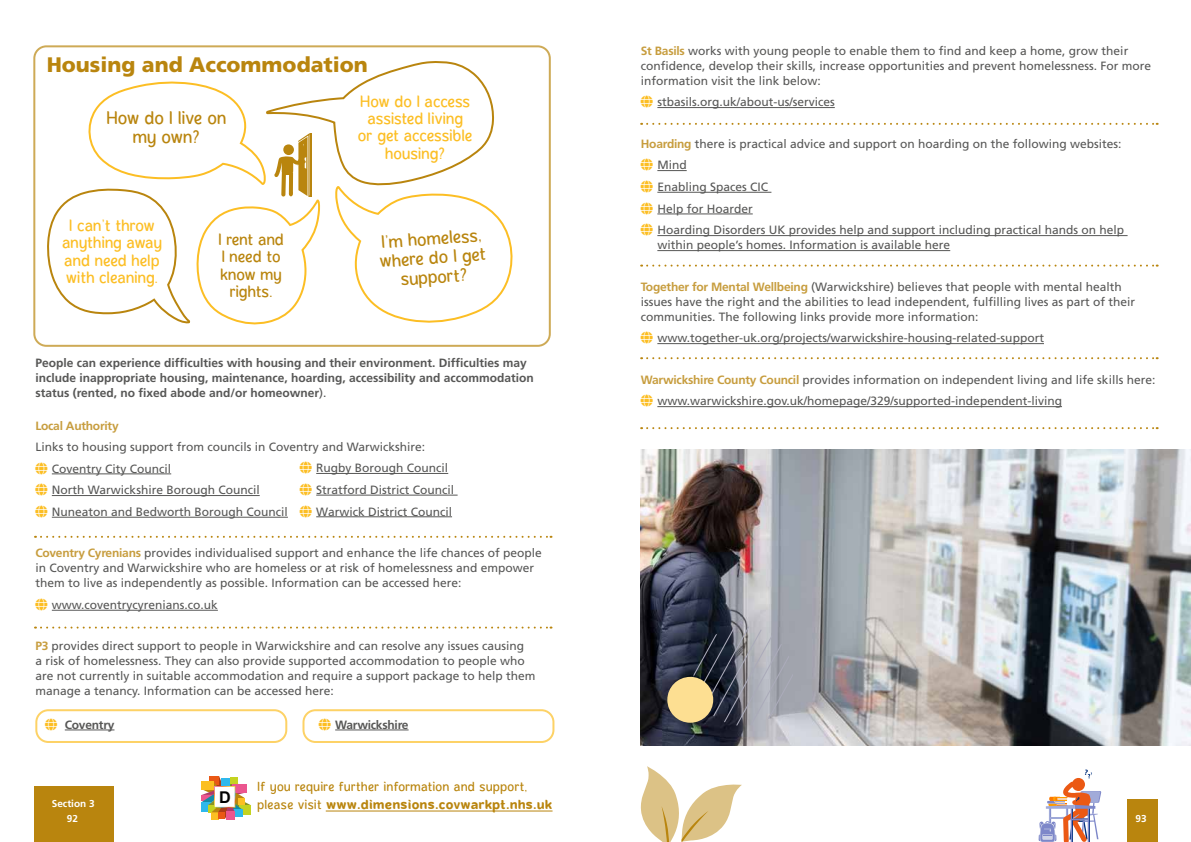
<style>
.page{position:relative;width:1191px;height:842px;background:#fff}
.page>*{position:absolute;margin:0;border:0;box-sizing:border-box;transform-origin:0 0}
.t1{font:21.5px/19.4px "Banda Niera";letter-spacing:-.03em;color:#b9850e;text-align:center}
.t2{font:21.3px/19.2px "Banda Niera";color:#b9850e;text-align:center}
.t3{font:900 21px "Frutiger";color:#b9850e}
.t4{font:19.4px/17.4px "Banda Niera";letter-spacing:-.03em;color:#fcbe24;text-align:center}
.t5{font:19.4px/17.4px "Banda Niera";letter-spacing:-.04em;color:#b9850e;text-align:center}
.t6{font:700 16.2px "Arial";color:#000}
.t7{font:15.5px/18.6px "Banda Niera";letter-spacing:-.01em;color:#b9850e}
.t8{font:12px/15px "Frutiger";color:#575756}
.t9{font:700 12px/15px "Frutiger";color:#575756}
.t10{font:700 12px "Frutiger";letter-spacing:-.02em;color:#575756}
.t11{font:700 12px "Frutiger";letter-spacing:-.02em;color:#c79d3e}
.t12{font:700 10px/14.8px "Frutiger";color:#fff;text-align:center}
.s1{font-weight:400}
.s2{color:#fcbe24}
.s3{font-weight:700;color:#c79d3e}
.s4{font-weight:700}
</style>
<div class="page">
<div style="left:34px;top:787px;width:80px;height:55px;background:#b9850e"></div>
<svg style="left:640px;top:766px;width:102px;height:76px"></svg>
<hr style="left:657px;top:107px;width:177px;height:1px;background:#575756">
<hr style="left:657px;top:192px;width:114px;height:1px;background:#575756">
<hr style="left:657px;top:214px;width:95px;height:1px;background:#575756">
<hr style="left:657px;top:235px;width:470px;height:1px;background:#575756">
<hr style="left:657px;top:250px;width:293px;height:1px;background:#575756">
<hr style="left:657px;top:343px;width:387px;height:1px;background:#575756">
<hr style="left:657px;top:406px;width:405px;height:1px;background:#575756">
<svg style="left:641px;top:123px;width:516px;height:2px"></svg>
<svg style="left:641px;top:357px;width:516px;height:2px"></svg>
<svg style="left:641px;top:427px;width:516px;height:2px"></svg>
<svg style="left:641px;top:265px;width:516px;height:2px"></svg>
<img style="left:640px;top:450px;width:551px;height:296px">
<div style="left:1127px;top:799px;width:30px;height:43px;background:#b9850e"></div>
<svg style="left:35px;top:536px;width:516px;height:2px"></svg>
<svg style="left:35px;top:627px;width:516px;height:2px"></svg>
<div style="left:33px;top:45px;width:518px;height:302px;border:2px solid #ceaa56;border-radius:12px"></div>
<hr style="left:52px;top:474px;width:119px;height:1px;background:#575756">
<hr style="left:52px;top:495px;width:208px;height:1px;background:#575756">
<hr style="left:52px;top:517px;width:236px;height:1px;background:#575756">
<hr style="left:52px;top:610px;width:166px;height:1px;background:#575756">
<hr style="left:316px;top:473px;width:132px;height:1px;background:#575756">
<hr style="left:316px;top:495px;width:141px;height:1px;background:#575756">
<hr style="left:316px;top:516px;width:136px;height:1px;background:#575756">
<div style="left:35px;top:709px;width:252px;height:34px;border:2px solid #fdd266;border-radius:12px"></div>
<div style="left:302px;top:709px;width:252px;height:34px;border:2px solid #fdd266;border-radius:12px"></div>
<hr style="left:65px;top:730px;width:49px;height:1px;background:#575756">
<hr style="left:335px;top:730px;width:73px;height:1px;background:#575756">
<svg style="left:1038px;top:769px;width:63px;height:73px"></svg>
<svg style="left:693px;top:627px;width:100px;height:98px;background:#71757f"></svg>
<div style="left:667px;top:677px;width:46px;height:46px;background:#fddf92;border-radius:50%"></div>
<svg style="left:47px;top:61px;width:466px;height:264px"></svg>
<hr style="left:310px;top:133px;width:2px;height:64px;background:#b9850e">
<hr style="left:326px;top:811px;width:226px;height:1px;background:#b9850e">
<div style="left:211px;top:812px;width:8px;height:8px;background:#fcbf22"></div>
<div style="left:226px;top:811px;width:8px;height:9px;background:#eb568f"></div>
<svg style="left:201px;top:776px;width:50px;height:43px"></svg>
<svg style="left:657px;top:170px;width:29px;height:1px"></svg>
<h3 class="t3" style="left:47px;top:52px;width:323px">Housing and Accommodation</h3>
<h1 class="t1" style="left:106px;top:109px;width:122px">How do I live on my own?</h1>
<h3 class="t4" style="left:62px;top:217px;width:102px">I can’t throw anything away and need help with cleaning.</h3>
<h3 class="t5" style="left:218px;top:231px;width:68px">I rent and<br>I need to know my rights.</h3>
<h3 class="t4" style="left:357px;top:93px;width:117px">How do I access assisted living or get accessible housing?</h3>
<h2 class="t2" style="left:377px;top:233px;width:109px;rotate:-4deg">I’m homeless, where do I get support?</h2>
<p class="t9" style="left:35px;top:355px;width:500px">People can experience difficulties with housing and their environment. Difficulties may include inappropriate housing, maintenance, hoarding, accessibility and accommodation status (rented, no fixed abode and/or homeowner<span class="s1">).</span></p>
<p class="t11" style="left:35px;top:419px;width:85px">Local Authority</p>
<p class="t8" style="left:35px;top:439px;width:391px">Links to housing support from councils in Coventry and Warwickshire:</p>
<p class="t8" style="left:35px;top:461px;width:137px"><span class="s2">●□</span> Coventry City Council</p>
<p class="t8" style="left:35px;top:483px;width:226px"><span class="s2">●□</span> North Warwickshire Borough Council</p>
<p class="t8" style="left:35px;top:504px;width:254px"><span class="s2">●□</span> Nuneaton and Bedworth Borough Council</p>
<p class="t8" style="left:35px;top:546px;width:508px"><span class="s3">Coventry Cyrenians</span> provides individualised support and enhance the life chances of people in Coventry and Warwickshire who are homeless or at risk of homelessness and empower them to live as independently as possible. Information can be accessed here:</p>
<p class="t8" style="left:35px;top:597px;width:184px"><span class="s2">●□</span> www.coventrycyrenians.co.uk</p>
<p class="t8" style="left:35px;top:639px;width:502px"><span class="s3">P3</span> provides direct support to people in Warwickshire and can resolve any issues causing<br>a risk of homelessness. They can also provide supported accommodation to people who are not currently in suitable accommodation and require a support package to help them manage a tenancy. Information can be accessed here:</p>
<p class="t8" style="left:300px;top:460px;width:150px"><span class="s2">●□</span> Rugby Borough Council</p>
<p class="t8" style="left:300px;top:482px;width:156px"><span class="s2">●□</span> Stratford District Council</p>
<p class="t8" style="left:300px;top:504px;width:154px"><span class="s2">●□</span> Warwick District Council</p>
<p class="t10" style="left:45px;top:717px;width:71px"><span class="s2">●□</span> Coventry</p>
<p class="t10" style="left:319px;top:717px;width:91px"><span class="s2">●□</span> Warwickshire</p>
<p class="t12" style="left:52px;top:796px;width:44px">Section 3<br>92</p>
<h3 class="t6" style="left:219px;top:786px;width:13px">D</h3>
<p class="t7" style="left:257px;top:777px;width:297px">If you require further information and support, please visit <span class="s4">www.dimensions.covwarkpt.nhs.uk</span></p>
<p class="t8" style="left:641px;top:43px;width:512px"><span class="s3">St Basils</span> works with young people to enable them to find and keep a home, grow their confidence, develop their skills, increase opportunities and prevent homelessness. For more information visit the link below:</p>
<p class="t8" style="left:641px;top:95px;width:195px"><span class="s2">●□</span> stbasils.org.uk/about-us/services</p>
<p class="t8" style="left:641px;top:136px;width:482px"><span class="s3">Hoarding</span> there is practical advice and support on hoarding on the following websites:</p>
<p class="t8" style="left:641px;top:158px;width:47px"><span class="s2">●□</span> Mind</p>
<p class="t8" style="left:641px;top:179px;width:129px"><span class="s2">●□</span> Enabling Spaces CIC</p>
<p class="t8" style="left:641px;top:201px;width:113px"><span class="s2">●□</span> Help for Hoarder</p>
<p class="t8" style="left:657px;top:223px;width:468px;text-indent:-16px"><span class="s2">●□</span> Hoarding Disorders UK provides help and support including practical hands on help within people’s homes. Information is available here</p>
<p class="t8" style="left:641px;top:279px;width:496px"><span class="s3">Together for Mental Wellbeing</span> (Warwickshire) believes that people with mental health issues have the right and the abilities to lead independent, fulfilling lives as part of their communities. The following links provide more information:</p>
<p class="t8" style="left:641px;top:331px;width:404px"><span class="s2">●□</span> www.together-uk.org/projects/warwickshire-housing-related-support</p>
<p class="t8" style="left:641px;top:372px;width:516px"><span class="s3">Warwickshire County Council</span> provides information on independent living and life skills here:</p>
<p class="t8" style="left:641px;top:394px;width:423px"><span class="s2">●□</span> www.warwickshire.gov.uk/homepage/329/supported-independent-living</p>
<p class="t12" style="left:1135px;top:811px;width:13px">93</p>
</div>
